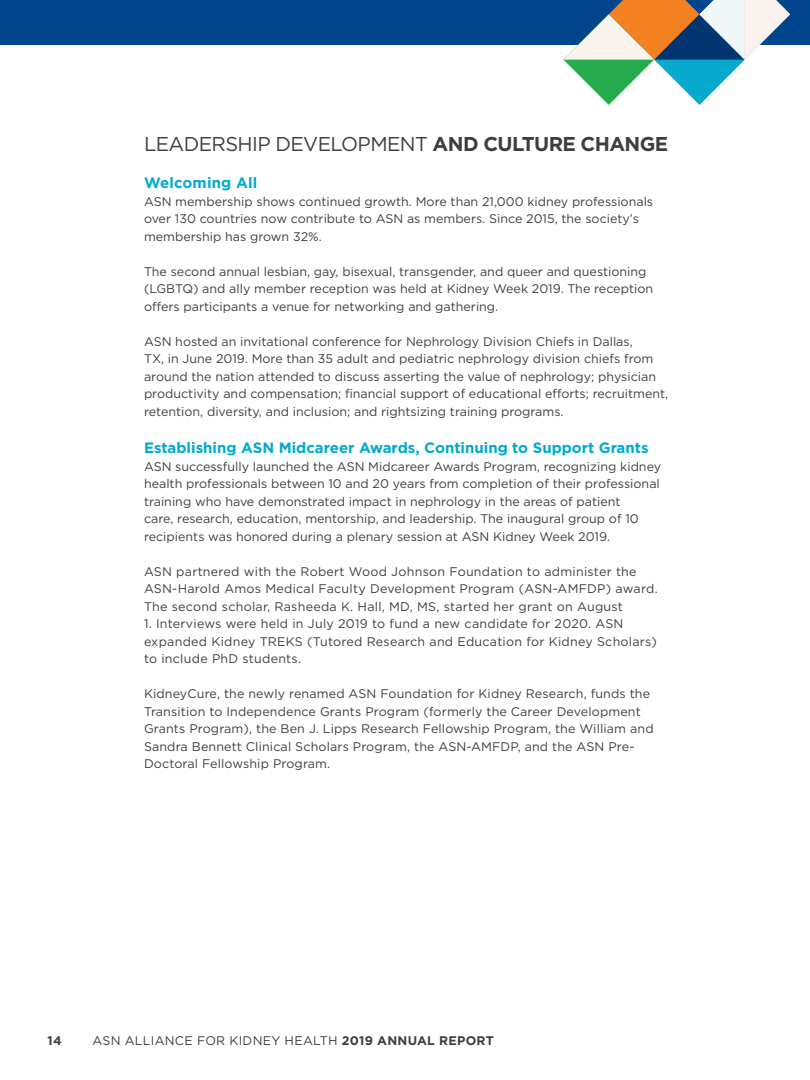
<style>
.page{position:relative;width:810px;height:1080px;background:#fff}
.page>*{position:absolute;margin:0;border:0;box-sizing:border-box;transform-origin:0 0}
.t1{font:20px "Gotham";letter-spacing:-.03em;color:#3e3e3f}
.t2{font:700 15px "Gotham";color:#00abcd}
.t3{font:12.5px/17.5px "Gotham";color:#3e3e3f}
.t4{font:12.5px/17.5px "Gotham";letter-spacing:.02em;color:#3e3e3f}
.t5{font:700 12.5px "Gotham";color:#3e3e3f}
.s1{font-weight:700}
</style>
<div class="page">
<div style="left:0;top:0;width:810px;height:45px;background:#01468c"></div>
<svg style="left:563px;top:0;width:227px;height:105px"></svg>
<h1 class="t1" style="left:144px;top:131px;width:526px">LEADERSHIP DEVELOPMENT <span class="s1">AND CULTURE CHANGE</span></h1>
<p class="t2" style="left:144px;top:173px;width:115px">Welcoming All</p>
<p class="t3" style="left:144px;top:193px;width:511px">ASN membership shows continued growth. More than 21,000 kidney professionals over 130 countries now contribute to ASN as members. Since 2015, the society’s membership has grown 32%.</p>
<p class="t3" style="left:144px;top:263px;width:511px">The second annual lesbian, gay, bisexual, transgender, and queer and questioning (LGBTQ) and ally member reception was held at Kidney Week 2019. The reception offers participants a venue for networking and gathering.</p>
<p class="t3" style="left:144px;top:333px;width:526px">ASN hosted an invitational conference for Nephrology Division Chiefs in Dallas,<br>TX, in June 2019. More than 35 adult and pediatric nephrology division chiefs from around the nation attended to discuss asserting the value of nephrology; physician productivity and compensation; financial support of educational efforts; recruitment, retention, diversity, and inclusion; and rightsizing training programs.</p>
<p class="t2" style="left:144px;top:438px;width:506px">Establishing ASN Midcareer Awards, Continuing to Support Grants</p>
<p class="t3" style="left:144px;top:458px;width:519px">ASN successfully launched the ASN Midcareer Awards Program, recognizing kidney health professionals between 10 and 20 years from completion of their professional training who have demonstrated impact in nephrology in the areas of patient<br>care, research, education, mentorship, and leadership. The inaugural group of 10 recipients was honored during a plenary session at ASN Kidney Week 2019.</p>
<p class="t4" style="left:144px;top:563px;width:515px">ASN partnered with the Robert Wood Johnson Foundation to administer the<br>ASN-Harold Amos Medical Faculty Development Program (ASN-AMFDP) award.<br>The second scholar, Rasheeda K. Hall, MD, MS, started her grant on August</p>
<p class="t4" style="left:144px;top:615px;width:514px">1. Interviews were held in July 2019 to fund a new candidate for 2020. ASN expanded Kidney TREKS (Tutored Research and Education for Kidney Scholars) to include PhD students.</p>
<p class="t3" style="left:144px;top:685px;width:511px">KidneyCure, the newly renamed ASN Foundation for Kidney Research, funds the Transition to Independence Grants Program (formerly the Career Development Grants Program), the Ben J. Lipps Research Fellowship Program, the William and Sandra Bennett Clinical Scholars Program, the ASN-AMFDP, and the ASN Pre-Doctoral Fellowship Program.</p>
<p class="t5" style="left:48px;top:1032px;width:16px">14</p>
<p class="t4" style="left:92px;top:1032px;width:403px">ASN ALLIANCE FOR KIDNEY HEALTH <span class="s1">2019 ANNUAL REPORT</span></p>
</div>
